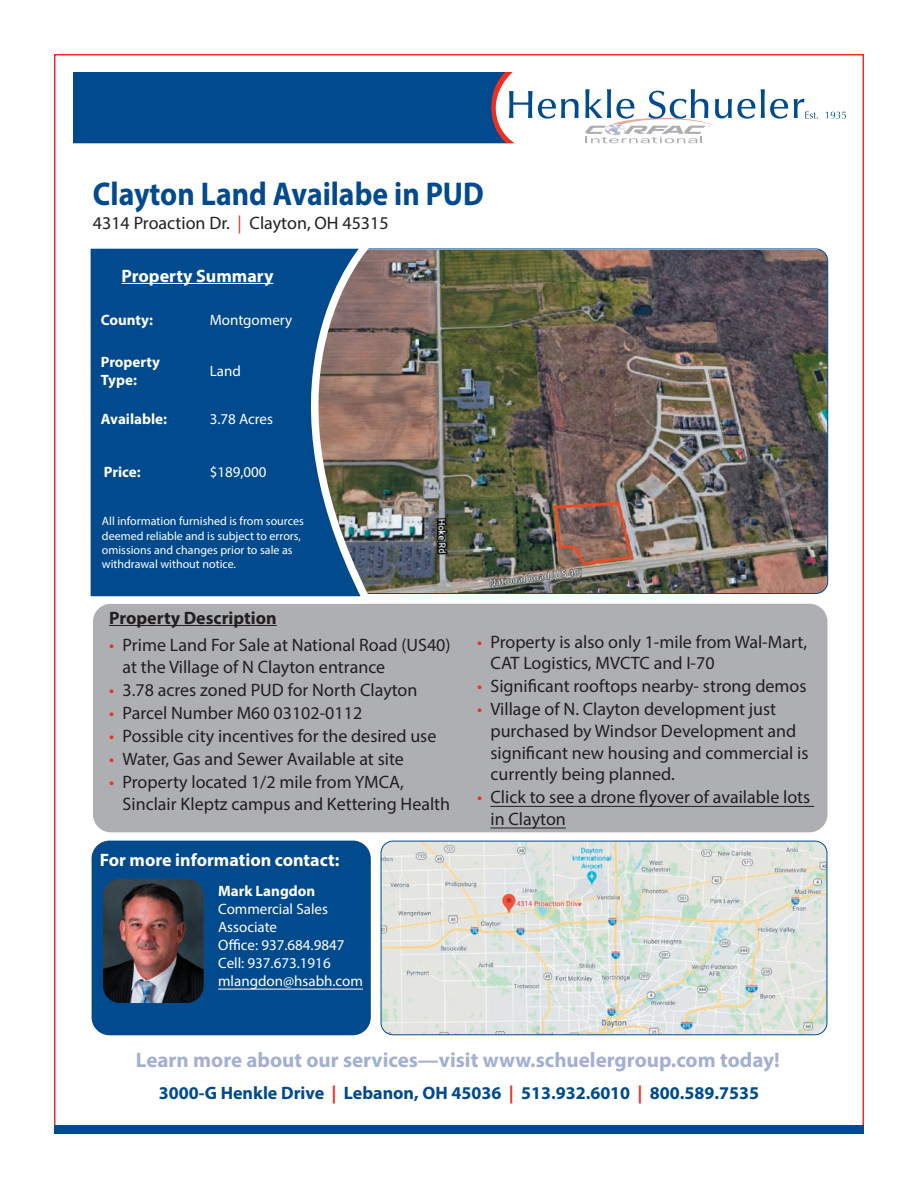
<style>
.page{position:relative;width:918px;height:1188px;background:#fff}
.page>*{position:absolute;margin:0;border:0;box-sizing:border-box;transform-origin:0 0}
.t1{font:700 33px "Myriad Pro";color:#004a8d;scale:.9 1}
.t2{font:700 21px "Myriad Pro";color:#a3b0d2}
.t3{font:18px/21.6px "Myriad Pro";color:#231f20}
.t4{font:700 18px "Myriad Pro";color:#004a8d}
.t5{font:700 18px "Myriad Pro";color:#fff}
.t6{font:700 18px "Myriad Pro";color:#231f20}
.t7{font:15px/18px "Myriad Pro";color:#fff}
.t8{font:700 15px/18px "Myriad Pro";color:#fff}
.t9{font:12px/14.4px "Myriad Pro";color:#fff}
.s1{color:#ee2e22}
</style>
<div class="page">
<svg style="left:825px;top:112px;width:21px;height:7px"></svg>
<svg style="left:73px;top:72px;width:506px;height:71px;background:#25629b"></svg>
<svg style="left:794px;top:98px;width:24px;height:21px"></svg>
<svg style="left:585px;top:89px;width:203px;height:54px"></svg>
<div style="left:54px;top:1125px;width:810px;height:9px;background:#004a8d"></div>
<img style="left:377px;top:250px;width:451px;height:344px">
<div style="left:93px;top:604px;width:734px;height:228px;background:#aeafb3;border-radius:18px"></div>
<hr style="left:109px;top:625px;width:168px;height:1px;background:#231f20">
<svg style="left:90px;top:248px;width:287px;height:362px;background:#235a8e"></svg>
<hr style="left:122px;top:283px;width:151px;height:1px;background:#fff">
<img style="left:381px;top:841px;width:446px;height:194px">
<div style="left:381px;top:841px;width:446px;height:194px;border:1px solid #004a8d;border-radius:12px"></div>
<div style="left:92px;top:841px;width:279px;height:194px;background:#004a8d;border-radius:18px"></div>
<hr style="left:218px;top:989px;width:145px;height:1px;background:#fff">
<img style="left:104px;top:880px;width:99px;height:122px">
<div style="left:102px;top:878px;width:103px;height:126px;border:1px solid #004a8d;border-radius:18px"></div>
<hr style="left:490px;top:806px;width:324px;height:1px;background:#231f20">
<hr style="left:490px;top:828px;width:76px;height:1px;background:#231f20">
<h1 class="t1" style="left:93px;top:172px;width:436px">Clayton Land Availabe in PUD</h1>
<p class="t3" style="left:93px;top:212px;width:297px">4314 Proaction Dr. <span class="s1">|</span> Clayton, OH 45315</p>
<p class="t5" style="left:122px;top:264px;width:153px">Property Summary</p>
<p class="t8" style="left:101px;top:310px;width:54px">County:</p>
<p class="t7" style="left:210px;top:310px;width:84px">Montgomery</p>
<p class="t8" style="left:101px;top:353px;width:61px">Property<br>Type:</p>
<p class="t7" style="left:210px;top:362px;width:33px">Land</p>
<p class="t8" style="left:101px;top:409px;width:68px">Available:</p>
<p class="t7" style="left:210px;top:410px;width:65px">3.78 Acres</p>
<p class="t8" style="left:104px;top:462px;width:38px">Price:</p>
<p class="t7" style="left:210px;top:462px;width:58px">$189,000</p>
<p class="t9" style="left:102px;top:514px;width:203px">All information furnished is from sources deemed reliable and is subject to errors, omissions and changes prior to sale as withdrawal without notice.</p>
<p class="t6" style="left:109px;top:606px;width:169px">Property Description</p>
<p class="t3" style="left:123px;top:634px;width:330px;text-indent:-14px"><span class="s1">•</span> Prime Land For Sale at National Road (US40) at the Village of N Clayton entrance</p>
<p class="t3" style="left:109px;top:679px;width:310px"><span class="s1">•</span> 3.78 acres zoned PUD for North Clayton</p>
<p class="t3" style="left:109px;top:702px;width:255px"><span class="s1">•</span> Parcel Number M60 03102-0112</p>
<p class="t3" style="left:109px;top:725px;width:329px"><span class="s1">•</span> Possible city incentives for the desired use</p>
<p class="t3" style="left:109px;top:748px;width:296px"><span class="s1">•</span> Water, Gas and Sewer Available at site</p>
<p class="t3" style="left:123px;top:771px;width:329px;text-indent:-14px"><span class="s1">•</span> Property located 1/2 mile from YMCA,<br>Sinclair Kleptz campus and Kettering Health</p>
<p class="t5" style="left:100px;top:848px;width:241px">For more information contact:</p>
<p class="t8" style="left:218px;top:882px;width:99px">Mark Langdon</p>
<p class="t7" style="left:218px;top:900px;width:146px">Commercial Sales<br>Associate<br>Office: 937.684.9847<br>Cell: 937.673.1916 mlangdon@hsabh.com</p>
<p class="t3" style="left:490px;top:631px;width:318px;text-indent:-14px"><span class="s1">•</span> Property is also only 1-mile from Wal-Mart,<br>CAT Logistics, MVCTC and I-70</p>
<p class="t3" style="left:477px;top:675px;width:331px"><span class="s1">•</span> Significant rooftops nearby- strong demos</p>
<p class="t3" style="left:490px;top:698px;width:319px;text-indent:-14px"><span class="s1">•</span> Village of N. Clayton development just purchased by Windsor Development and significant new housing and commercial is currently being planned.</p>
<p class="t3" style="left:490px;top:786px;width:321px;text-indent:-14px"><span class="s1">•</span> Click to see a drone flyover of available lots in Clayton</p>
<p class="t2" style="left:136px;top:1046px;width:645px">Learn more about our services—visit www.schuelergroup.com today!</p>
<p class="t4" style="left:159px;top:1081px;width:602px">3000-G Henkle Drive <span class="s1">|</span> Lebanon, OH 45036 <span class="s1">|</span> 513.932.6010 <span class="s1">|</span> 800.589.7535</p>
</div>
